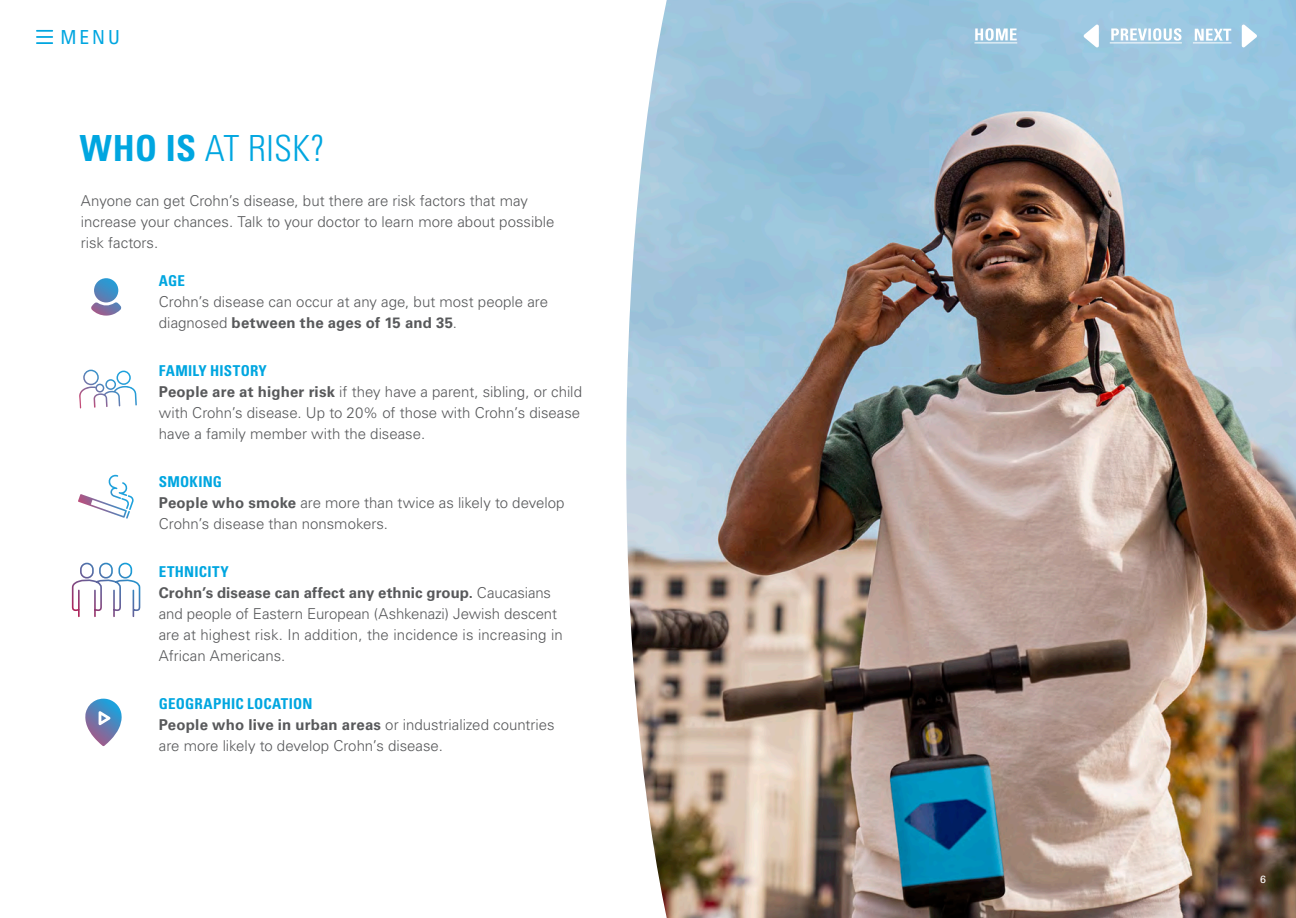
<style>
.page{position:relative;width:1296px;height:918px;background:#fff}
.page>*{position:absolute;margin:0;border:0;box-sizing:border-box;transform-origin:0 0}
.t1{font:300 condensed 36px "Univers LT Std";color:#00a6e0}
.t2{font:condensed 19.35px "Univers LT Std";color:#00a6e0}
.t3{font:300 15px/21px "Univers LT Std";color:#58595b}
.t4{font:700 condensed 15px "Univers LT Std";color:#00a6e0}
.t5{font:10.5px "Univers LT Std";color:#fff}
.s1{font-weight:700}
.s2{font-weight:700;font-stretch:condensed;color:#00a6e0}
</style>
<div class="page">
<img style="left:683px;top:0;width:613px;height:918px">
<svg style="left:626px;top:0;width:57px;height:918px"></svg>
<svg style="left:79px;top:369px;width:58px;height:40px"></svg>
<svg style="left:78px;top:475px;width:56px;height:44px"></svg>
<svg style="left:85px;top:699px;width:37px;height:47px"></svg>
<svg style="left:91px;top:278px;width:31px;height:38px"></svg>
<svg style="left:36px;top:30px;width:17px;height:14px"></svg>
<svg style="left:71px;top:562px;width:70px;height:55px"></svg>
<svg style="left:1242px;top:24px;width:15px;height:24px"></svg>
<svg style="left:1083px;top:24px;width:16px;height:24px"></svg>
<hr style="left:974px;top:42px;width:43px;height:1px;background:#fff">
<svg style="left:975px;top:28px;width:42px;height:13px"></svg>
<svg style="left:1111px;top:28px;width:71px;height:13px"></svg>
<hr style="left:1110px;top:42px;width:72px;height:1px;background:#fff">
<svg style="left:1195px;top:29px;width:36px;height:12px"></svg>
<hr style="left:1193px;top:42px;width:38px;height:1px;background:#fff">
<p class="t2" style="left:60px;top:25px;width:61px">MENU</p>
<h1 class="t1" style="left:80px;top:127px;width:246px"><span class="s1">WHO IS</span> AT RISK?</h1>
<p class="t3" style="left:81px;top:190px;width:475px">Anyone can get Crohn’s disease, but there are risk factors that may increase your chances. Talk to your doctor to learn more about possible risk factors.</p>
<p class="t4" style="left:159px;top:271px;width:28px">AGE</p>
<p class="t3" style="left:159px;top:291px;width:391px">Crohn’s disease can occur at any age, but most people are diagnosed <span class="s1">between the ages of 15 and 35</span>.</p>
<p class="t3" style="left:159px;top:360px;width:425px"><span class="s2">FAMILY HISTORY<br></span><span class="s1">People are at higher risk</span> if they have a parent, sibling, or child with Crohn’s disease. Up to 20% of those with Crohn’s disease have a family member with the disease.</p>
<p class="t3" style="left:159px;top:471px;width:407px"><span class="s2">SMOKING<br></span><span class="s1">People who smoke</span> are more than twice as likely to develop<br>Crohn’s disease than nonsmokers.</p>
<p class="t3" style="left:159px;top:561px;width:405px"><span class="s2">ETHNICITY<br></span><span class="s1">Crohn’s disease can affect any ethnic group.</span> Caucasians and people of Eastern European (Ashkenazi) Jewish descent are at highest risk. In addition, the incidence is increasing in African Americans.</p>
<p class="t3" style="left:159px;top:693px;width:397px"><span class="s2">GEOGRAPHIC LOCATION<br></span><span class="s1">People who live in urban areas</span> or industrialized countries are more likely to develop Crohn’s disease.</p>
<p class="t5" style="left:1260px;top:873px;width:7px">6</p>
</div>
